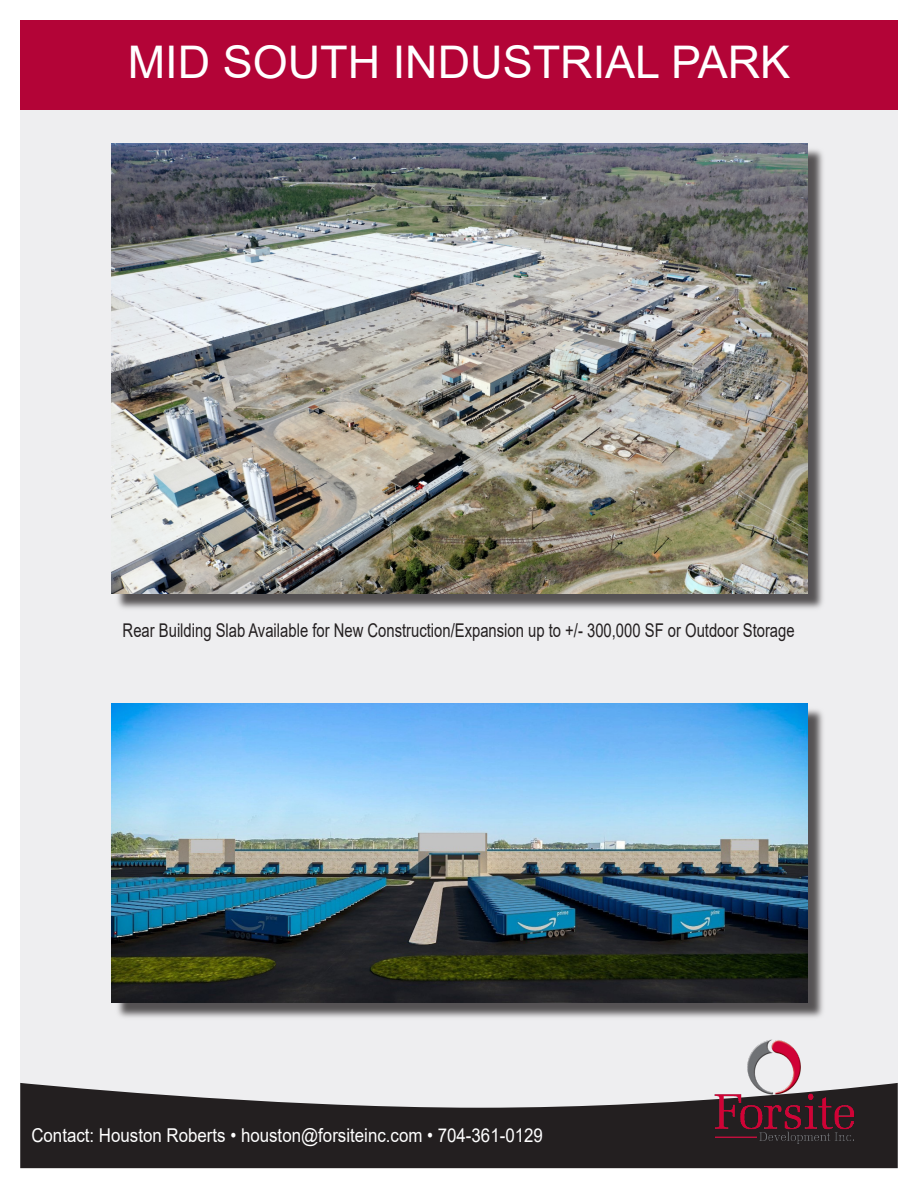
<style>
.page{position:relative;width:918px;height:1188px;background:#fff}
.page>*{position:absolute;margin:0;border:0;box-sizing:border-box;transform-origin:0 0}
.t1{font:45px "Arial";color:#fff}
.t2{font:19.05px "Arial";color:#fff;scale:.89 1}
.t3{font:18.9px "Arial";color:#231f20;scale:.78 1}
</style>
<div class="page">
<div style="left:20px;top:31px;width:878px;height:1137px;background:#eeeef0"></div>
<div style="left:20px;top:20px;width:878px;height:90px;background:#b30437"></div>
<img style="left:115px;top:709px;width:708px;height:309px">
<img style="left:112px;top:703px;width:696px;height:299px">
<svg style="left:20px;top:1083px;width:878px;height:85px;fill:#231f20"></svg>
<img style="left:707px;top:1039px;width:155px;height:105px">
<img style="left:117px;top:149px;width:706px;height:460px">
<img style="left:112px;top:144px;width:696px;height:450px">
<h1 class="t1" style="left:128px;top:46px;width:664px">MID SOUTH INDUSTRIAL PARK</h1>
<p class="t3" style="left:123px;top:623px;width:863px">Rear Building Slab Available for New Construction/Expansion up to +/- 300,000 SF or Outdoor Storage</p>
<p class="t2" style="left:31px;top:1128px;width:576px">Contact: Houston Roberts • houston@forsiteinc.com • 704-361-0129</p>
</div>
